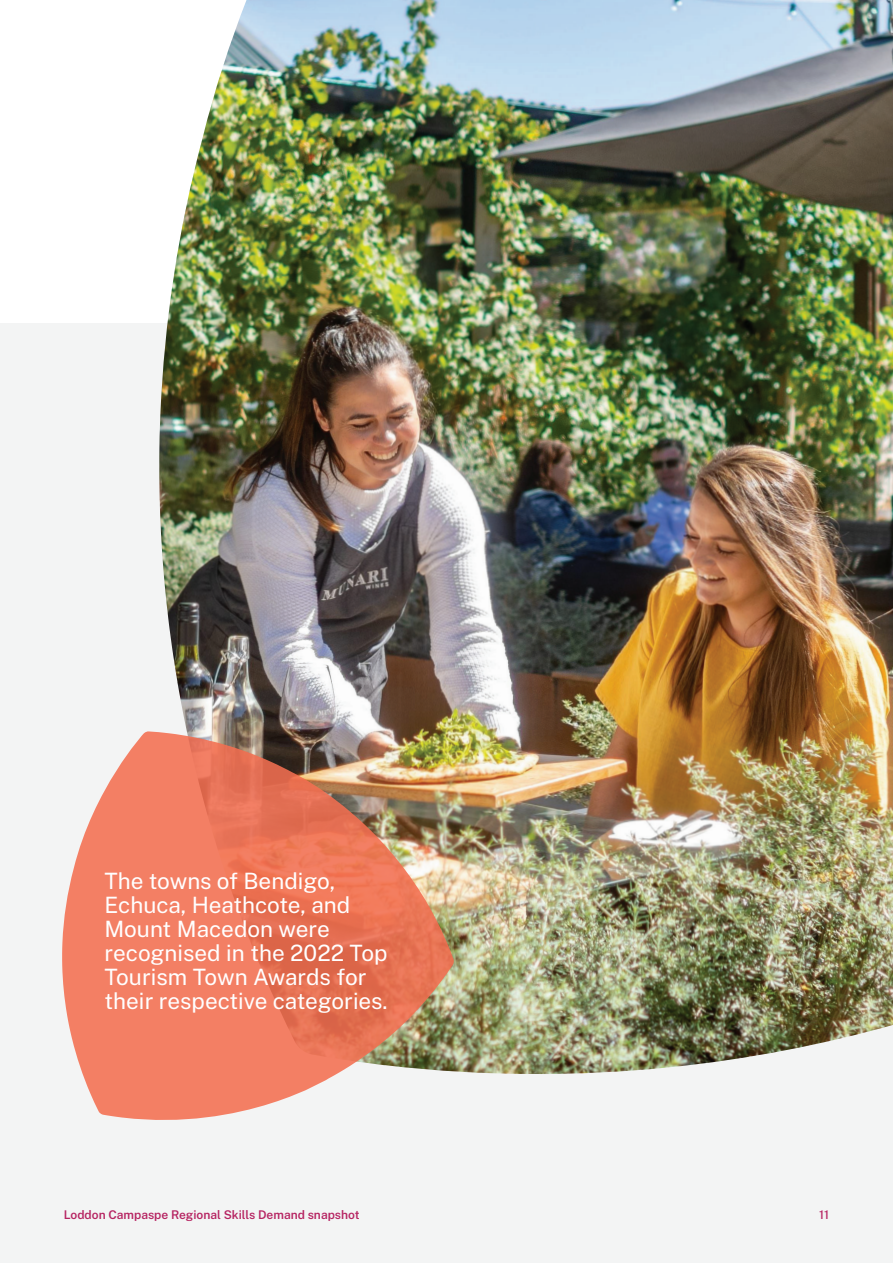
<style>
.page{position:relative;width:893px;height:1263px;background:#fff}
.page>*{position:absolute;margin:0;border:0;box-sizing:border-box;transform-origin:0 0}
.t1{font:22.5px/24px "Public Sans";color:#fff}
.t2{font:600 12px "Public Sans";color:#b62462}
.t3{font:500 12px "Public Sans";color:#b62462}
</style>
<div class="page">
<div style="left:0;top:323px;width:893px;height:940px;background:#f3f4f4"></div>
<img style="left:159px;top:0;width:734px;height:1074px">
<img style="left:62px;top:731px;width:392px;height:389px">
<p class="t1" style="left:104px;top:868px;width:285px">The towns of Bendigo,<br>Echuca, Heathcote, and<br>Mount Macedon were recognised in the 2022 Top<br>Tourism Town Awards for their respective categories.</p>
<p class="t2" style="left:64px;top:1207px;width:297px">Loddon Campaspe Regional Skills Demand snapshot</p>
<p class="t3" style="left:819px;top:1207px;width:11px">11</p>
</div>
